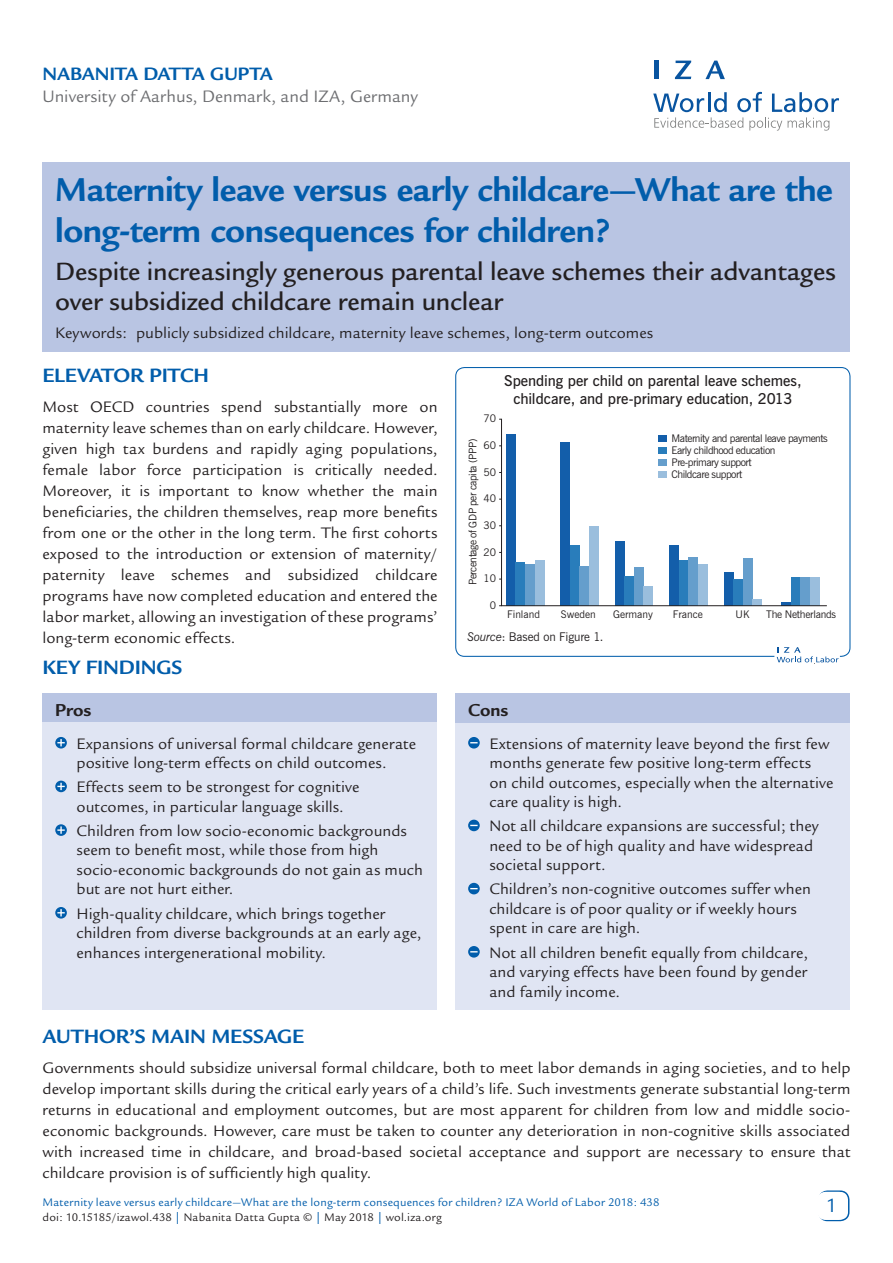
<style>
.page{position:relative;width:893px;height:1263px;background:#fff}
.page>*{position:absolute;margin:0;border:0;box-sizing:border-box;transform-origin:0 0}
.Cover__Title{font:700 36px/40.5px "Legacy Sans";letter-spacing:-.015em;color:#015dab}
.Cover__Subtitle{font:500 27px/30px "Legacy Sans";letter-spacing:-.005em;color:#231f20}
.Main__A_Level_Headin{font:700 21px "Legacy Sans";letter-spacing:-.01em;color:#015dab}
.t1{font:21px "Legacy Sans";color:#015dab}
.Cover__AuthorName{font:700 19.5px "Legacy Sans";letter-spacing:-.01em;color:#015dab}
.Cover__Pro_Con_Heade{font:700 18.75px "Legacy Sans";letter-spacing:-.005em;color:#231f20}
.Cover__Affiliation{font:18px "Legacy Sans";color:#6c6d70}
.Main__Bodytext{font:16.5px/21px "Legacy Sans";letter-spacing:.005em;color:#231f20;text-align:justify}
.Cover__Pro_Con_Bulle{font:16.5px/19.5px "Legacy Sans";letter-spacing:.005em;color:#231f20}
.Keywords{font:16.5px "Legacy Sans";letter-spacing:.005em;color:#231f20}
.GA_Head{font:600 15px/18px "News Gothic BT";letter-spacing:-.005em;color:#231f20;text-align:center}
.t2{font:12px "Legacy Sans";letter-spacing:.015em;color:#015dab}
.t3{font:12px "Legacy Sans";letter-spacing:.015em;color:#231f20}
.Figso{font:12px "News Gothic BT";color:#231f20}
.t4{font:10.5px/12px "News Gothic BT";letter-spacing:-.045em;color:#231f20}
.t5{font:10.5px "News Gothic BT";color:#231f20}
.t6{font:10.5px "News Gothic BT";letter-spacing:-.025em;color:#231f20}
.s1{font-style:italic}
.s2{color:#015dab}
</style>
<div class="page">
<div style="left:43px;top:162px;width:807px;height:189px;background:#b9c5e3"></div>
<div style="left:818px;top:1190px;width:31px;height:31px;border:2px solid #015dab;border-radius:9px"></div>
<div style="left:817px;top:1192px;width:30px;height:28px;background:#fff;border-radius:9px"></div>
<svg style="left:653px;top:92px;width:186px;height:39px"></svg>
<hr style="left:654px;top:61px;width:4px;height:18px;background:#0854a0">
<svg style="left:675px;top:61px;width:16px;height:18px"></svg>
<svg style="left:705px;top:61px;width:20px;height:18px"></svg>
<div style="left:455px;top:693px;width:395px;height:317px;background:#e0e5f3"></div>
<div style="left:455px;top:693px;width:395px;height:30px;background:#b9c5e3"></div>
<svg style="left:468px;top:737px;width:12px;height:11px"></svg>
<svg style="left:468px;top:820px;width:12px;height:11px"></svg>
<svg style="left:468px;top:883px;width:12px;height:11px"></svg>
<svg style="left:468px;top:946px;width:12px;height:11px"></svg>
<div style="left:43px;top:693px;width:394px;height:317px;background:#e0e5f3"></div>
<div style="left:43px;top:693px;width:394px;height:29px;background:#b9c5e3"></div>
<svg style="left:55px;top:737px;width:12px;height:11px"></svg>
<svg style="left:57px;top:739px;width:8px;height:7px"></svg>
<svg style="left:55px;top:781px;width:12px;height:11px"></svg>
<svg style="left:57px;top:783px;width:8px;height:7px"></svg>
<svg style="left:55px;top:824px;width:12px;height:12px"></svg>
<svg style="left:57px;top:826px;width:8px;height:8px"></svg>
<svg style="left:55px;top:907px;width:12px;height:11px"></svg>
<svg style="left:57px;top:909px;width:8px;height:7px"></svg>
<div style="left:455px;top:367px;width:395px;height:290px;border:1px solid #015dab;border-radius:9px"></div>
<div style="left:774px;top:646px;width:66px;height:18px;background:#fff;border:1px solid #fff"></div>
<svg style="left:777px;top:647px;width:62px;height:15px"></svg>
<svg style="left:501px;top:418px;width:326px;height:188px"></svg>
<p class="Cover__AuthorName" style="left:43px;top:63px;width:232px">NABANITA DATTA GUPTA</p>
<p class="Cover__Affiliation" style="left:43px;top:86px;width:377px">University of Aarhus, Denmark, and IZA, Germany</p>
<p class="Cover__Title" style="left:55px;top:170px;width:779px">Maternity leave versus early childcare—What are the long-term consequences for children?</p>
<p class="Cover__Subtitle" style="left:55px;top:257px;width:782px">Despite increasingly generous parental leave schemes their advantages over subsidized childcare remain unclear</p>
<p class="Keywords" style="left:55px;top:324px;width:600px">Keywords: publicly subsidized childcare, maternity leave schemes, long-term outcomes</p>
<p class="Main__A_Level_Headin" style="left:42px;top:364px;width:168px">ELEVATOR PITCH</p>
<p class="Main__Bodytext" style="left:42px;top:396px;width:397px">Most OECD countries spend substantially more on maternity leave schemes than on early childcare. However, given high tax burdens and rapidly aging populations, female labor force participation is critically needed.<br>Moreover, it is important to know whether the main beneficiaries, the children themselves, reap more benefits from one or the other in the long term. The first cohorts exposed to the introduction or extension of maternity/ paternity leave schemes and subsidized childcare programs have now completed education and entered the labor market, allowing an investigation of these programs’ long-term economic effects.</p>
<p class="Main__A_Level_Headin" style="left:42px;top:655px;width:141px">KEY FINDINGS</p>
<p class="Cover__Pro_Con_Heade" style="left:55px;top:699px;width:38px">Pros</p>
<p class="Cover__Pro_Con_Bulle" style="left:77px;top:734px;width:341px">Expansions of universal formal childcare generate positive long-term effects on child outcomes.</p>
<p class="Cover__Pro_Con_Bulle" style="left:77px;top:777px;width:284px">Effects seem to be strongest for cognitive outcomes, in particular language skills.</p>
<p class="Cover__Pro_Con_Bulle" style="left:77px;top:821px;width:348px">Children from low socio-economic backgrounds seem to benefit most, while those from high socio-economic backgrounds do not gain as much but are not hurt either.</p>
<p class="Cover__Pro_Con_Bulle" style="left:77px;top:904px;width:346px">High-quality childcare, which brings together children from diverse backgrounds at an early age, enhances intergenerational mobility.</p>
<p class="t4" style="left:483px;top:413px;width:14px">70</p>
<p class="t4" style="left:467px;top:585px;width:148px;rotate:-90deg">Percentage of GDP per capita (PPP)</p>
<p class="t4" style="left:483px;top:439px;width:14px">60</p>
<p class="t4" style="left:483px;top:466px;width:14px">50</p>
<p class="t4" style="left:483px;top:493px;width:14px">40</p>
<p class="t4" style="left:483px;top:519px;width:14px">30</p>
<p class="t4" style="left:483px;top:546px;width:14px">20</p>
<p class="t4" style="left:483px;top:572px;width:14px">10</p>
<p class="t4" style="left:490px;top:599px;width:8px">0</p>
<p class="GA_Head" style="left:504px;top:371px;width:299px">Spending per child on parental leave schemes, childcare, and pre-primary education, 2013</p>
<p class="t4" style="left:671px;top:432px;width:158px">Maternity and parental leave payments<br>Early childhood education<br>Pre-primary support<br>Childcare support</p>
<p class="t5" style="left:507px;top:608px;width:35px">Finland</p>
<p class="t4" style="left:561px;top:608px;width:36px">Sweden</p>
<p class="t5" style="left:613px;top:608px;width:41px">Germany</p>
<p class="t4" style="left:673px;top:608px;width:31px">France</p>
<p class="t4" style="left:735px;top:608px;width:16px">UK</p>
<p class="t6" style="left:766px;top:608px;width:71px">The Netherlands</p>
<p class="Figso" style="left:467px;top:629px;width:138px"><span class="s1">Source</span>: Based on Figure 1.</p>
<p class="Cover__Pro_Con_Heade" style="left:468px;top:699px;width:42px">Cons</p>
<p class="Cover__Pro_Con_Bulle" style="left:489px;top:734px;width:346px">Extensions of maternity leave beyond the first few months generate few positive long-term effects on child outcomes, especially when the alternative care quality is high.</p>
<p class="Cover__Pro_Con_Bulle" style="left:489px;top:816px;width:331px">Not all childcare expansions are successful; they need to be of high quality and have widespread societal support.</p>
<p class="Cover__Pro_Con_Bulle" style="left:489px;top:880px;width:323px">Children’s non-cognitive outcomes suffer when childcare is of poor quality or if weekly hours spent in care are high.</p>
<p class="Cover__Pro_Con_Bulle" style="left:489px;top:943px;width:320px;text-align:justify">Not all children benefit equally from childcare, and varying effects have been found by gender and family income.</p>
<p class="Main__A_Level_Headin" style="left:43px;top:1024px;width:263px">AUTHOR’S MAIN MESSAGE</p>
<p class="Main__Bodytext" style="left:43px;top:1057px;width:809px">Governments should subsidize universal formal childcare, both to meet labor demands in aging societies, and to help develop important skills during the critical early years of a child’s life. Such investments generate substantial long-term returns in educational and employment outcomes, but are most apparent for children from low and middle socio&shy;economic backgrounds. However, care must be taken to counter any deterioration in non-cognitive skills associated with increased time in childcare, and broad-based societal acceptance and support are necessary to ensure that childcare provision is of sufficiently high quality.</p>
<p class="t2" style="left:43px;top:1196px;width:618px">Maternity leave versus early childcare—What are the long-term consequences for children? IZA World of Labor 2018: 438</p>
<p class="t3" style="left:43px;top:1211px;width:401px">doi: 10.15185/izawol.438 <span class="s2">|</span> Nabanita Datta Gupta © <span class="s2">|</span> May 2018 <span class="s2">|</span> wol.iza.org</p>
<p class="t1" style="left:828px;top:1194px;width:13px">1</p>
</div>
